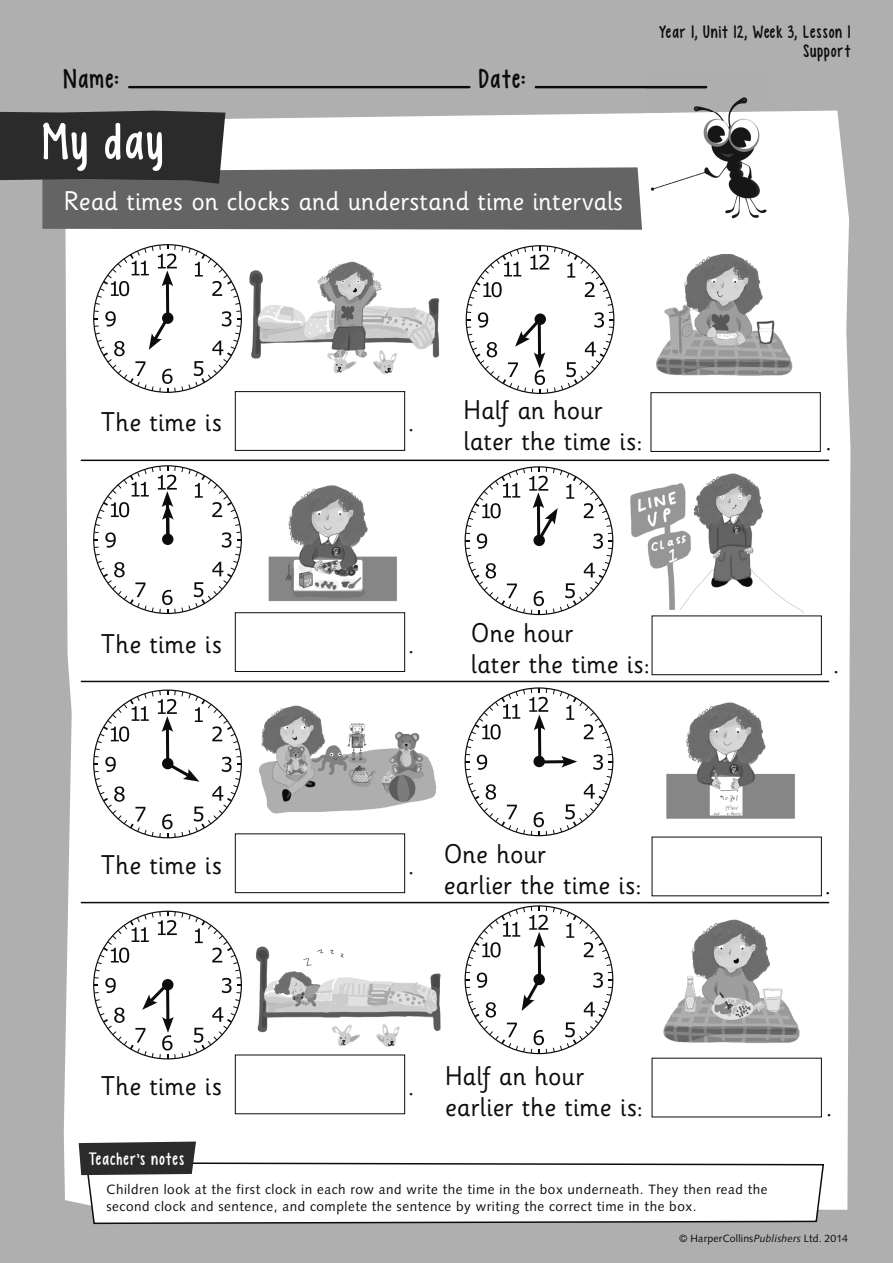
<style>
.page{position:relative;width:893px;height:1263px;background:#afafaf}
.page>*{position:absolute;margin:0;border:0;box-sizing:border-box;transform-origin:0 0}
.t1{font:51.75px "KG Empireof Dirt";color:#fff}
.t2{font:27px/31.5px "Sassoon Infant Std";letter-spacing:.01em;color:#0c0c0c}
.t3{font:27px "Sassoon Infant Std";color:#fff}
.t4{font:27px "KG Empireof Dirt";letter-spacing:.055em;color:#0c0c0c}
.t5{font:18px/19.5px "KG Empireof Dirt";letter-spacing:.04em;color:#0c0c0c;text-align:right}
.t6{font:18px "KG Empireof Dirt";letter-spacing:.065em;color:#fff}
.t7{font:13.5px/16.5px "Syntax LT Std";letter-spacing:.04em;color:#0c0c0c}
.t8{font:10.5px "Syntax LT Std";letter-spacing:.015em;color:#0c0c0c}
.s1{font-style:italic}
</style>
<div class="page">
<div style="left:64px;top:111px;width:786px;height:1099px;background:#fff"></div>
<hr style="left:129px;top:86px;width:340px;height:2px;background:#0c0c0c">
<hr style="left:535px;top:86px;width:172px;height:2px;background:#0c0c0c">
<svg style="left:93px;top:1161px;width:732px;height:64px"></svg>
<svg style="left:79px;top:1141px;width:744px;height:82px"></svg>
<svg style="left:0;top:111px;width:642px;height:119px"></svg>
<hr style="left:81px;top:460px;width:748px;height:1px;background:#0c0c0c">
<hr style="left:81px;top:681px;width:748px;height:1px;background:#0c0c0c">
<hr style="left:81px;top:902px;width:748px;height:1px;background:#0c0c0c">
<svg style="left:554px;top:334px;width:58px;height:58px"></svg>
<svg style="left:594px;top:312px;width:18px;height:16px"></svg>
<svg style="left:468px;top:246px;width:144px;height:60px"></svg>
<svg style="left:467px;top:555px;width:58px;height:58px"></svg>
<svg style="left:531px;top:591px;width:16px;height:22px"></svg>
<svg style="left:553px;top:555px;width:58px;height:58px"></svg>
<svg style="left:477px;top:755px;width:10px;height:15px"></svg>
<svg style="left:467px;top:776px;width:58px;height:58px"></svg>
<svg style="left:531px;top:812px;width:16px;height:22px"></svg>
<svg style="left:553px;top:776px;width:58px;height:58px"></svg>
<svg style="left:593px;top:754px;width:18px;height:16px"></svg>
<div style="left:533px;top:756px;width:12px;height:11px;background:#0c0c0c;border-radius:50%"></div>
<svg style="left:553px;top:994px;width:58px;height:58px"></svg>
<svg style="left:593px;top:972px;width:18px;height:16px"></svg>
<svg style="left:105px;top:532px;width:11px;height:16px"></svg>
<svg style="left:95px;top:554px;width:145px;height:59px"></svg>
<svg style="left:222px;top:532px;width:18px;height:16px"></svg>
<div style="left:162px;top:534px;width:11px;height:11px;background:#0c0c0c;border-radius:50%"></div>
<svg style="left:95px;top:911px;width:145px;height:60px"></svg>
<hr style="left:537px;top:760px;width:30px;height:3px;background:#0c0c0c">
<svg style="left:561px;top:756px;width:16px;height:11px"></svg>
<svg style="left:465px;top:972px;width:82px;height:81px"></svg>
<svg style="left:94px;top:756px;width:147px;height:82px"></svg>
<svg style="left:466px;top:312px;width:82px;height:81px"></svg>
<svg style="left:465px;top:467px;width:148px;height:82px"></svg>
<hr style="left:538px;top:725px;width:3px;height:36px;background:#0c0c0c">
<svg style="left:467px;top:688px;width:144px;height:60px"></svg>
<hr style="left:538px;top:942px;width:3px;height:39px;background:#0c0c0c">
<svg style="left:467px;top:906px;width:144px;height:60px"></svg>
<svg style="left:94px;top:245px;width:147px;height:147px"></svg>
<hr style="left:166px;top:501px;width:3px;height:39px;background:#0c0c0c">
<svg style="left:95px;top:466px;width:145px;height:60px"></svg>
<hr style="left:166px;top:726px;width:3px;height:39px;background:#0c0c0c">
<svg style="left:95px;top:690px;width:145px;height:60px"></svg>
<svg style="left:94px;top:977px;width:147px;height:82px"></svg>
<div style="left:235px;top:391px;width:170px;height:60px;border:1px solid #0c0c0c"></div>
<div style="left:235px;top:612px;width:170px;height:60px;border:1px solid #0c0c0c"></div>
<div style="left:235px;top:833px;width:170px;height:60px;border:1px solid #0c0c0c"></div>
<div style="left:651px;top:392px;width:170px;height:60px;border:1px solid #0c0c0c"></div>
<div style="left:652px;top:615px;width:170px;height:60px;border:1px solid #0c0c0c"></div>
<img style="left:245px;top:257px;width:201px;height:121px">
<img style="left:651px;top:916px;width:163px;height:132px">
<img style="left:252px;top:695px;width:197px;height:132px">
<img style="left:247px;top:473px;width:197px;height:131px">
<img style="left:624px;top:468px;width:197px;height:146px">
<img style="left:248px;top:912px;width:211px;height:141px">
<img style="left:649px;top:699px;width:164px;height:128px">
<img style="left:645px;top:254px;width:154px;height:126px">
<img style="left:646px;top:85px;width:102px;height:26px">
<img style="left:646px;top:111px;width:126px;height:115px">
<img style="left:646px;top:86px;width:61px;height:2px">
<h2 class="t4" style="left:64px;top:64px;width:57px">Name:</h2>
<h2 class="t4" style="left:479px;top:64px;width:48px">Date:</h2>
<h1 class="t1" style="left:43px;top:112px;width:122px">My day</h1>
<h2 class="t3" style="left:64px;top:191px;width:561px">Read times on clocks and understand time intervals</h2>
<h3 class="t5" style="left:659px;top:22px;width:193px">Year 1, Unit 12, Week 3, Lesson 1<br>Support</h3>
<h2 class="t2" style="left:101px;top:410px;width:123px">The time is</h2>
<h2 class="t2" style="left:101px;top:631px;width:123px">The time is</h2>
<h2 class="t2" style="left:101px;top:852px;width:123px">The time is</h2>
<h2 class="t2" style="left:101px;top:1073px;width:123px">The time is</h2>
<h3 class="t6" style="left:89px;top:1149px;width:97px">Teacher’s notes</h3>
<h2 class="t2" style="left:408px;top:410px;width:8px">.</h2>
<h2 class="t2" style="left:463px;top:397px;width:181px">Half an hour later the time is:</h2>
<h2 class="t2" style="left:408px;top:631px;width:8px">.</h2>
<h2 class="t2" style="left:471px;top:620px;width:181px">One hour<br>later the time is:</h2>
<h2 class="t2" style="left:408px;top:852px;width:8px">.</h2>
<h2 class="t2" style="left:444px;top:841px;width:200px">One hour<br>earlier the time is:</h2>
<h2 class="t2" style="left:408px;top:1073px;width:8px">.</h2>
<h2 class="t2" style="left:445px;top:1063px;width:200px">Half an hour earlier the time is:</h2>
<h2 class="t2" style="left:825px;top:428px;width:8px">.</h2>
<h2 class="t2" style="left:833px;top:652px;width:8px">.</h2>
<h2 class="t2" style="left:824px;top:872px;width:8px">.</h2>
<h2 class="t2" style="left:826px;top:1095px;width:8px">.</h2>
<p class="t7" style="left:107px;top:1182px;width:663px">Children look at the first clock in each row and write the time in the box underneath. They then read the second clock and sentence, and complete the sentence by writing the correct time in the box.</p>
<p class="t8" style="left:679px;top:1233px;width:170px">© HarperCollins<span class="s1">Publishers</span> Ltd. 2014</p>
</div>
